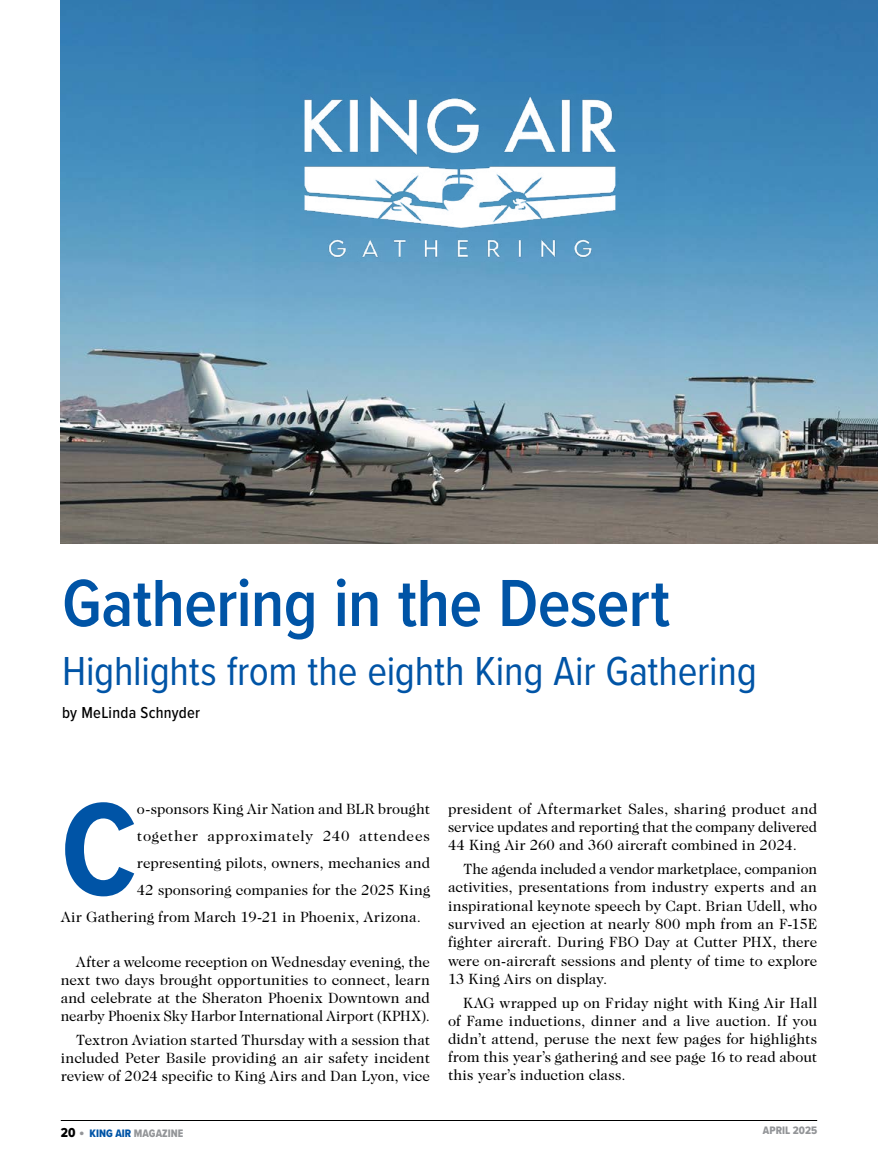
<style>
.page{position:relative;width:878px;height:1161px;background:#fff}
.page>*{position:absolute;margin:0;border:0;box-sizing:border-box;transform-origin:0 0}
.t1{font:700 136.5px "Proxima Nova Cond";color:#0054a6}
.t2{font:600 69px "Proxima Nova Cond";letter-spacing:-.01em;color:#0054a6}
.t3{font:42px "Proxima Nova Cond";letter-spacing:-.005em;color:#0054a6}
.t4{font:500 16.5px "Proxima Nova Cond";letter-spacing:.015em;color:#000}
.t5{font:15px/18px "Caslon Two Twenty Four";letter-spacing:.005em;color:#000;text-align:justify}
.t6{font:15px "Caslon Two Twenty Four";letter-spacing:.04em;color:#000}
.t7{font:11.25px "Proxima Nova Cond Extrabld";color:#939598}
.s1{font-size:13.5px;color:#000}
.s2{font-size:15px}
.s3{color:#0054a6}
</style>
<div class="page">
<hr style="left:61px;top:1120px;width:756px;height:1px;background:#000">
<img style="left:61px;top:0;width:817px;height:544px">
<img style="left:256px;top:0;width:408px;height:387px">
<h2 class="t2" style="left:62px;top:552px;width:609px">Gathering in the Desert</h2>
<h3 class="t3" style="left:62px;top:640px;width:696px">Highlights from the eighth King Air Gathering</h3>
<p class="t4" style="left:62px;top:700px;width:140px">by MeLinda Schnyder</p>
<h1 class="t1" style="left:61px;top:749px;width:78px">C</h1>
<p class="t5" style="left:137px;top:800px;width:294px">o-sponsors King Air Nation and BLR brought</p>
<p class="t6" style="left:137px;top:827px;width:294px">together approximately 240 attendees</p>
<p class="t5" style="left:137px;top:854px;width:294px">representing pilots, owners, mechanics and</p>
<p class="t5" style="left:137px;top:881px;width:294px">42 sponsoring companies for the 2025 King</p>
<p class="t5" style="left:61px;top:908px;width:361px">Air Gathering from March 19-21 in Phoenix, Arizona.</p>
<p class="t5" style="left:61px;top:953px;width:371px;text-indent:15px">After a welcome reception on Wednesday evening, the next two days brought opportunities to connect, learn and celebrate at the Sheraton Phoenix Downtown and nearby Phoenix Sky Harbor International Airport (KPHX).</p>
<p class="t5" style="left:61px;top:1031px;width:371px;text-indent:15px">Textron Aviation started Thursday with a session that included Peter Basile providing an air safety incident review of 2024 specific to King Airs and Dan Lyon, vice</p>
<p class="t5" style="left:448px;top:800px;width:371px">president of Aftermarket Sales, sharing product and service updates and reporting that the company delivered 44 King Air 260 and 360 aircraft combined in 2024.</p>
<p class="t5" style="left:448px;top:860px;width:371px;text-indent:15px">The agenda included a vendor marketplace, companion activities, presentations from industry experts and an inspirational keynote speech by Capt. Brian Udell, who survived an ejection at nearly 800 mph from an F-15E fighter aircraft. During FBO Day at Cutter PHX, there were on-aircraft sessions and plenty of time to explore 13 King Airs on display.</p>
<p class="t5" style="left:448px;top:994px;width:371px;text-indent:15px">KAG wrapped up on Friday night with King Air Hall of Fame inductions, dinner and a live auction. If you didn’t attend, peruse the next few pages for highlights from this year’s gathering and see page 16 to read about this year’s induction class.</p>
<p class="t7" style="left:61px;top:1125px;width:124px"><span class="s1">20</span> <span class="s2">•</span> <span class="s3">KING AIR</span> MAGAZINE</p>
<p class="t7" style="left:763px;top:1122px;width:56px">APRIL 2025</p>
</div>
